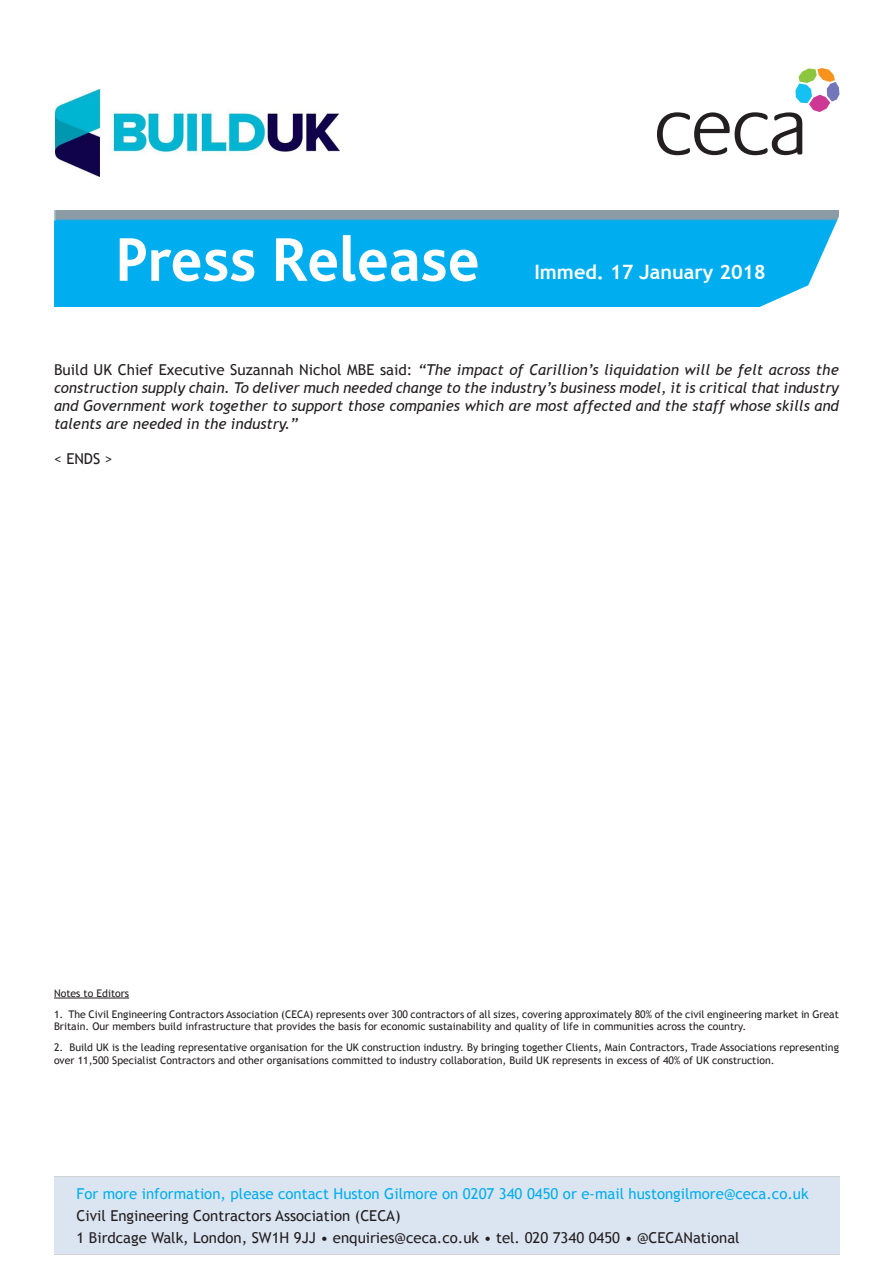
<style>
.page{position:relative;width:893px;height:1263px;background:#fff}
.page>*{position:absolute;margin:0;border:0;box-sizing:border-box;transform-origin:0 0}
.t1{font:700 64.5px "Bliss";color:#fff}
.t2{font:700 19.8px "Trebuchet MS";color:#fff}
.t3{font:italic 15px/18px "Trebuchet MS";color:#231f20;text-align:justify}
.t4{font:15px "Trebuchet MS";color:#231f20}
.t5{font:15px "Trebuchet MS";color:#00aeef}
.t6{font:10.5px/12.6px "Trebuchet MS";color:#231f20}
.s1{font-style:normal}
</style>
<div class="page">
<img style="left:55px;top:89px;width:284px;height:87px">
<svg style="left:657px;top:68px;width:182px;height:87px"></svg>
<img style="left:54px;top:210px;width:704px;height:12px">
<div style="left:54px;top:222px;width:805px;height:85px;background:#00aeef"></div>
<svg style="left:758px;top:210px;width:101px;height:97px"></svg>
<div style="left:54px;top:1177px;width:785px;height:78px;background:#dbe5f1"></div>
<hr style="left:54px;top:998px;width:75px;height:1px;background:#231f20">
<p class="t1" style="left:115px;top:226px;width:366px">Press Release</p>
<p class="t2" style="left:534px;top:259px;width:233px">Immed. 17 January 2018</p>
<p class="t3" style="left:54px;top:360px;width:786px"><span class="s1">Build UK Chief Executive Suzannah Nichol MBE said:</span> “The impact of Carillion’s liquidation will be felt across the construction supply chain. To deliver much needed change to the industry’s business model, it is critical that industry and Government work together to support those companies which are most affected and the staff whose skills and talents are needed in the industry.”</p>
<p class="t4" style="left:54px;top:449px;width:60px">&lt; ENDS &gt;</p>
<p class="t6" style="left:54px;top:987px;width:77px">Notes to Editors</p>
<p class="t6" style="left:54px;top:1008px;width:786px">1. The Civil Engineering Contractors Association (CECA) represents over 300 contractors of all sizes, covering approximately 80% of the civil engineering market in Great<br>Britain. Our members build infrastructure that provides the basis for economic sustainability and quality of life in communities across the country.</p>
<p class="t6" style="left:54px;top:1041px;width:786px">2. Build UK is the leading representative organisation for the UK construction industry. By bringing together Clients, Main Contractors, Trade Associations representing over 11,500 Specialist Contractors and other organisations committed to industry collaboration, Build UK represents in excess of 40% of UK construction.</p>
<p class="t5" style="left:77px;top:1184px;width:734px">For more information, please contact Huston Gilmore on 0207 340 0450 or e-mail hustongilmore@ceca.co.uk</p>
<p class="t4" style="left:77px;top:1206px;width:326px">Civil Engineering Contractors Association (CECA)</p>
<p class="t4" style="left:77px;top:1229px;width:665px">1 Birdcage Walk, London, SW1H 9JJ • enquiries@ceca.co.uk • tel. 020 7340 0450 • @CECANational</p>
</div>
